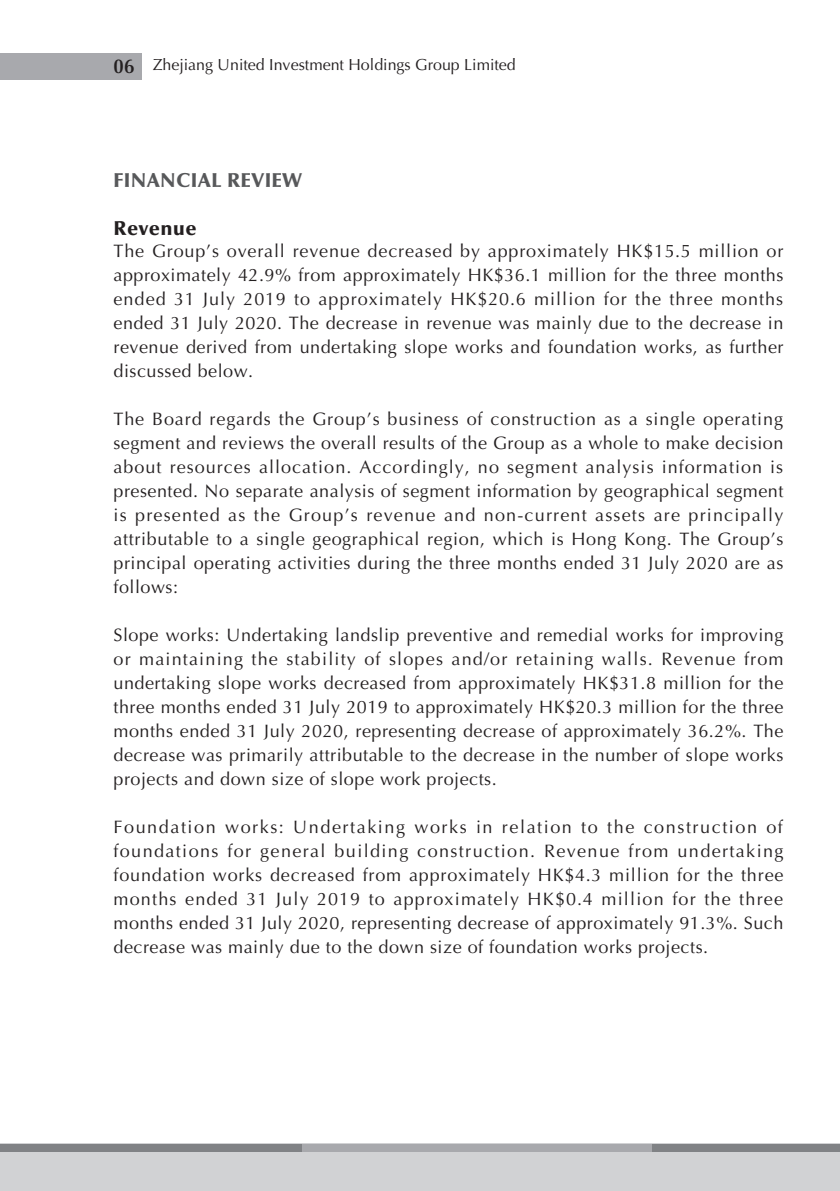
<style>
.page{position:relative;width:840px;height:1191px;background:#fff}
.page>*{position:absolute;margin:0;border:0;box-sizing:border-box;transform-origin:0 0}
._01_H1{font:900 20px "Optima LT Std";letter-spacing:.015em;color:#57585a}
._02_H2{font:900 20px "Optima LT Std";letter-spacing:.015em;color:#231f20}
._00_txt{font:18px/24px "Optima LT Std";letter-spacing:.03em;color:#231f20;text-align:justify}
.t1{font:16px "Optima LT Std";color:#231f20}
.s1{font-weight:600;font-size:20px}
</style>
<div class="page">
<div style="left:0;top:53px;width:141px;height:26px;background:#a8a9ad"></div>
<div style="left:0;top:1143px;width:839px;height:48px;background:#d1d2d4"></div>
<div style="left:0;top:1143px;width:839px;height:8px;background:#808285"></div>
<div style="left:302px;top:1143px;width:349px;height:8px;background:#a8a9ad"></div>
<p class="t1" style="left:113px;top:55px;width:403px"><span class="s1">06</span> Zhejiang United Investment Holdings Group Limited</p>
<p class="_01_H1" style="left:113px;top:168px;width:190px">FINANCIAL REVIEW</p>
<p class="_02_H2" style="left:113px;top:216px;width:84px">Revenue</p>
<p class="_00_txt" style="left:113px;top:239px;width:671px">The Group’s overall revenue decreased by approximately HK$15.5 million or approximately 42.9% from approximately HK$36.1 million for the three months ended 31 July 2019 to approximately HK$20.6 million for the three months ended 31 July 2020. The decrease in revenue was mainly due to the decrease in revenue derived from undertaking slope works and foundation works, as further discussed below.</p>
<p class="_00_txt" style="left:113px;top:407px;width:671px">The Board regards the Group’s business of construction as a single operating segment and reviews the overall results of the Group as a whole to make decision about resources allocation. Accordingly, no segment analysis information is presented. No separate analysis of segment information by geographical segment is presented as the Group’s revenue and non-current assets are principally attributable to a single geographical region, which is Hong Kong. The Group’s principal operating activities during the three months ended 31 July 2020 are as follows:</p>
<p class="_00_txt" style="left:113px;top:623px;width:671px">Slope works: Undertaking landslip preventive and remedial works for improving or maintaining the stability of slopes and/or retaining walls. Revenue from undertaking slope works decreased from approximately HK$31.8 million for the three months ended 31 July 2019 to approximately HK$20.3 million for the three months ended 31 July 2020, representing decrease of approximately 36.2%. The decrease was primarily attributable to the decrease in the number of slope works projects and down size of slope work projects.</p>
<p class="_00_txt" style="left:113px;top:815px;width:671px">Foundation works: Undertaking works in relation to the construction of foundations for general building construction. Revenue from undertaking foundation works decreased from approximately HK$4.3 million for the three months ended 31 July 2019 to approximately HK$0.4 million for the three months ended 31 July 2020, representing decrease of approximately 91.3%. Such decrease was mainly due to the down size of foundation works projects.</p>
</div>
